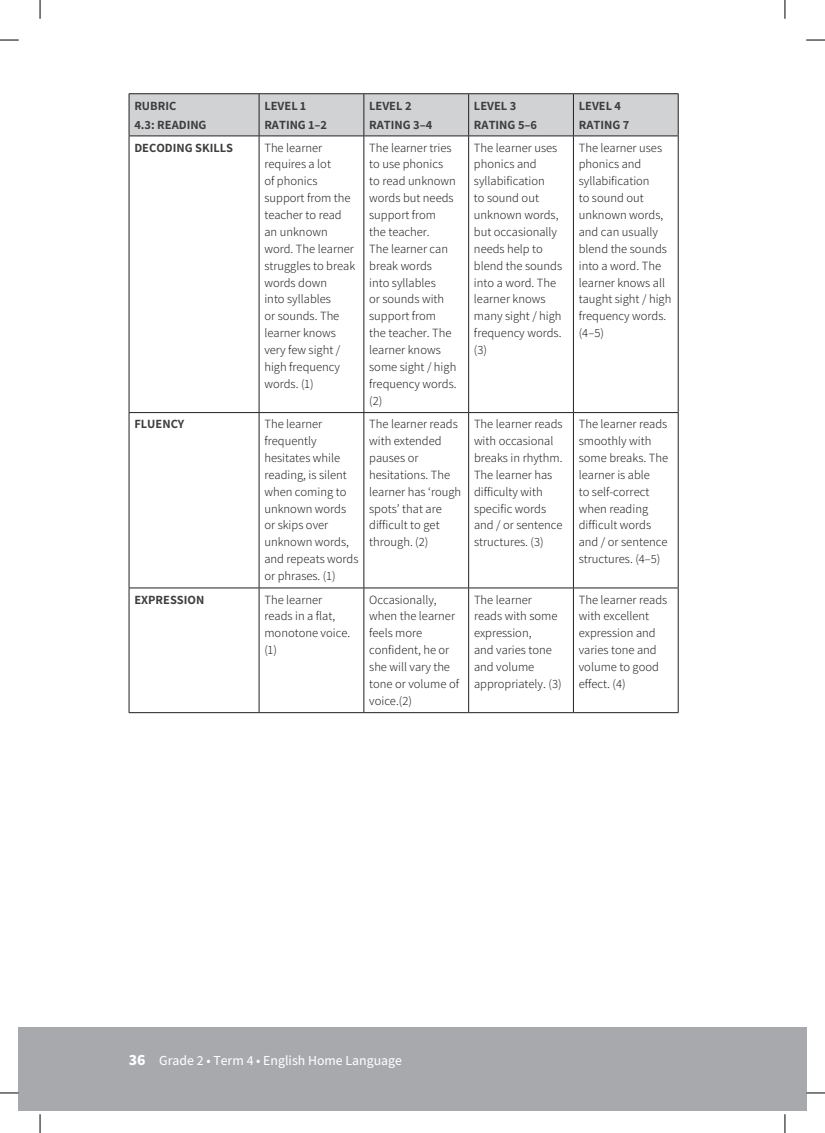
<style>
.page{position:relative;width:825px;height:1133px;background:#fff}
.page>*{position:absolute;margin:0;border:0;box-sizing:border-box;transform-origin:0 0}
.t1{font:500 13.75px "Assistant";color:#fff}
.t2{font:300 12.5px/16.9px "Assistant";color:#231f20}
.t3{font:700 12.5px/18.8px "Assistant";color:#3e3e3f}
.s1{font-family:"Noto Sans JP";font-weight:900}
</style>
<div class="page">
<div style="left:784px;top:1027px;width:21px;height:83px;background:#a8a9ad"></div>
<div style="left:19px;top:1027px;width:765px;height:83px;background:#a8a9ad"></div>
<div style="left:130px;top:94px;width:547px;height:42px;background:#d1d2d4"></div>
<svg style="left:130px;top:137px;width:547px;height:575px"></svg>
<hr style="left:258px;top:94px;width:1px;height:42px;background:#231f20">
<hr style="left:363px;top:94px;width:1px;height:42px;background:#231f20">
<hr style="left:468px;top:94px;width:1px;height:42px;background:#231f20">
<hr style="left:573px;top:94px;width:1px;height:42px;background:#231f20">
<hr style="left:129px;top:136px;width:130px;height:1px;background:#231f20">
<hr style="left:259px;top:136px;width:104px;height:1px;background:#231f20">
<hr style="left:258px;top:136px;width:1px;height:276px;background:#231f20">
<hr style="left:363px;top:136px;width:105px;height:1px;background:#231f20">
<hr style="left:363px;top:136px;width:1px;height:276px;background:#231f20">
<hr style="left:468px;top:136px;width:105px;height:1px;background:#231f20">
<hr style="left:468px;top:136px;width:1px;height:276px;background:#231f20">
<hr style="left:573px;top:136px;width:105px;height:1px;background:#231f20">
<hr style="left:573px;top:136px;width:1px;height:276px;background:#231f20">
<hr style="left:129px;top:412px;width:130px;height:1px;background:#231f20">
<hr style="left:259px;top:412px;width:104px;height:1px;background:#231f20">
<hr style="left:258px;top:413px;width:1px;height:174px;background:#231f20">
<hr style="left:363px;top:412px;width:105px;height:1px;background:#231f20">
<hr style="left:363px;top:413px;width:1px;height:174px;background:#231f20">
<hr style="left:468px;top:412px;width:105px;height:1px;background:#231f20">
<hr style="left:468px;top:413px;width:1px;height:174px;background:#231f20">
<hr style="left:573px;top:412px;width:105px;height:1px;background:#231f20">
<hr style="left:573px;top:413px;width:1px;height:174px;background:#231f20">
<hr style="left:129px;top:587px;width:130px;height:1px;background:#231f20">
<hr style="left:259px;top:587px;width:104px;height:1px;background:#231f20">
<hr style="left:258px;top:588px;width:1px;height:124px;background:#231f20">
<hr style="left:363px;top:587px;width:105px;height:1px;background:#231f20">
<hr style="left:363px;top:588px;width:1px;height:124px;background:#231f20">
<hr style="left:468px;top:587px;width:105px;height:1px;background:#231f20">
<hr style="left:468px;top:588px;width:1px;height:124px;background:#231f20">
<hr style="left:573px;top:587px;width:105px;height:1px;background:#231f20">
<hr style="left:573px;top:588px;width:1px;height:124px;background:#231f20">
<hr style="left:129px;top:712px;width:130px;height:1px;background:#231f20">
<hr style="left:259px;top:712px;width:104px;height:1px;background:#231f20">
<hr style="left:363px;top:712px;width:105px;height:1px;background:#231f20">
<hr style="left:468px;top:712px;width:105px;height:1px;background:#231f20">
<hr style="left:573px;top:712px;width:105px;height:1px;background:#231f20">
<hr style="left:129px;top:136px;width:1px;height:276px;background:#231f20">
<hr style="left:677px;top:136px;width:1px;height:276px;background:#231f20">
<hr style="left:129px;top:413px;width:1px;height:174px;background:#231f20">
<hr style="left:677px;top:413px;width:1px;height:174px;background:#231f20">
<hr style="left:129px;top:588px;width:1px;height:124px;background:#231f20">
<hr style="left:677px;top:588px;width:1px;height:124px;background:#231f20">
<hr style="left:129px;top:93px;width:130px;height:1px;background:#231f20">
<hr style="left:129px;top:94px;width:1px;height:42px;background:#231f20">
<hr style="left:259px;top:93px;width:104px;height:1px;background:#231f20">
<hr style="left:363px;top:93px;width:105px;height:1px;background:#231f20">
<hr style="left:468px;top:93px;width:105px;height:1px;background:#231f20">
<hr style="left:573px;top:93px;width:105px;height:1px;background:#231f20">
<hr style="left:677px;top:94px;width:1px;height:42px;background:#231f20">
<svg style="left:0;top:39px;width:19px;height:2px"></svg>
<svg style="left:806px;top:39px;width:18px;height:2px"></svg>
<svg style="left:0;top:1092px;width:19px;height:1px"></svg>
<svg style="left:805px;top:1092px;width:19px;height:1px"></svg>
<svg style="left:39px;top:0;width:2px;height:19px"></svg>
<svg style="left:39px;top:1114px;width:2px;height:18px"></svg>
<svg style="left:784px;top:0;width:1px;height:19px"></svg>
<svg style="left:784px;top:1114px;width:1px;height:18px"></svg>
<p class="t3" style="left:134px;top:96px;width:74px">RUBRIC<br>4.3: READING</p>
<p class="t3" style="left:264px;top:96px;width:64px">LEVEL 1<br>RATING 1–2</p>
<p class="t3" style="left:369px;top:96px;width:65px">LEVEL 2<br>RATING 3–4</p>
<p class="t3" style="left:473px;top:96px;width:65px">LEVEL 3<br>RATING 5–6</p>
<p class="t3" style="left:578px;top:96px;width:52px">LEVEL 4<br>RATING 7</p>
<p class="t3" style="left:134px;top:137px;width:100px">DECODING SKILLS</p>
<p class="t2" style="left:264px;top:138px;width:92px">The learner requires a lot<br>of phonics support from the teacher to read an unknown word. The learner struggles to break words down<br>into syllables<br>or sounds. The learner knows very few sight / high frequency words. (1)</p>
<p class="t2" style="left:369px;top:138px;width:89px">The learner tries to use phonics to read unknown words but needs support from<br>the teacher.<br>The learner can break words<br>into syllables<br>or sounds with support from<br>the teacher. The learner knows some sight / high frequency words. (2)</p>
<p class="t2" style="left:473px;top:138px;width:90px">The learner uses phonics and syllabification<br>to sound out unknown words, but occasionally needs help to blend the sounds into a word. The learner knows many sight / high frequency words. (3)</p>
<p class="t2" style="left:578px;top:138px;width:94px">The learner uses phonics and syllabification<br>to sound out unknown words, and can usually blend the sounds into a word. The learner knows all taught sight / high frequency words. (4–5)</p>
<p class="t3" style="left:134px;top:414px;width:51px">FLUENCY</p>
<p class="t2" style="left:264px;top:415px;width:96px">The learner frequently hesitates while reading, is silent when coming to unknown words or skips over unknown words, and repeats words or phrases. (1)</p>
<p class="t2" style="left:369px;top:415px;width:93px">The learner reads with extended pauses or hesitations. The learner has ‘rough spots’ that are difficult to get through. (2)</p>
<p class="t2" style="left:473px;top:415px;width:90px">The learner reads with occasional breaks in rhythm.<br>The learner has difficulty with specific words and / or sentence structures. (3)</p>
<p class="t2" style="left:578px;top:415px;width:91px">The learner reads smoothly with some breaks. The learner is able<br>to self-correct when reading difficult words and / or sentence structures. (4–5)</p>
<p class="t3" style="left:134px;top:589px;width:71px">EXPRESSION</p>
<p class="t2" style="left:264px;top:590px;width:87px">The learner reads in a flat, monotone voice. (1)</p>
<p class="t2" style="left:369px;top:590px;width:91px">Occasionally, when the learner feels more confident, he or she will vary the tone or volume of voice.(2)</p>
<p class="t2" style="left:474px;top:590px;width:89px">The learner reads with some expression,<br>and varies tone and volume appropriately. (3)</p>
<p class="t2" style="left:578px;top:590px;width:90px">The learner reads with excellent expression and varies tone and volume to good effect. (4)</p>
<p class="t1" style="left:129px;top:1050px;width:275px"><span class="s1">36</span> Grade 2 • Term 4 • English Home Language</p>
</div>
